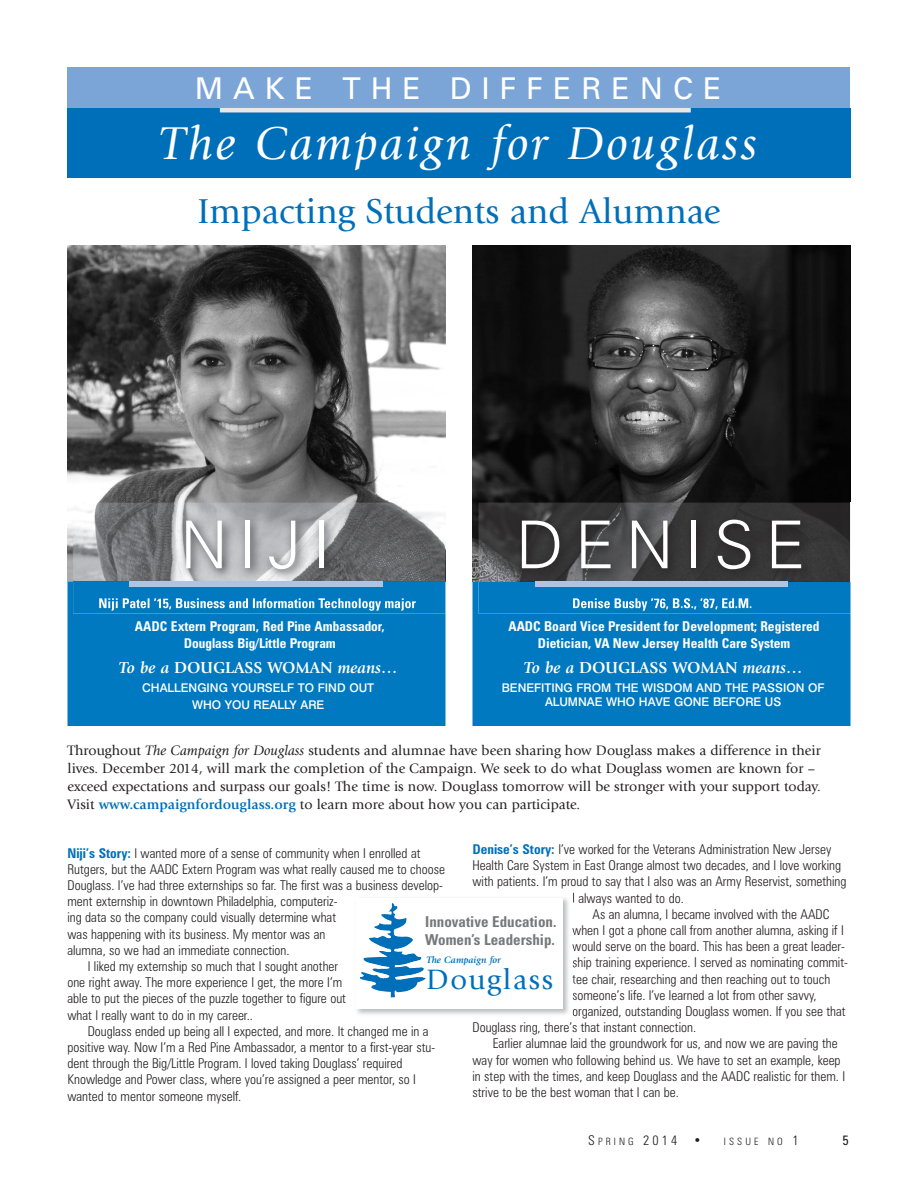
<style>
.page{position:relative;width:918px;height:1188px;background:#fff}
.page>*{position:absolute;margin:0;border:0;box-sizing:border-box;transform-origin:0 0}
.t1{font:300 66px "Univers";letter-spacing:.165em;color:#fff}
.t2{font:italic 48px "Giovanni";letter-spacing:.055em;color:#fff}
.t3{font:36px "Giovanni";color:#006fba}
.t4{font:30px "Univers";letter-spacing:.335em;color:#fff}
.t5{font:29.25px "Giovanni";letter-spacing:.055em;color:#006fba}
.t6{font:700 16.5px "Giovanni";color:#fff}
.t7{font:700 condensed 15px/18px "Univers";color:#76787b}
.t8{font:14.25px/18px "Giovanni";color:#231f20}
.t9{font:300 condensed 13.5px "Zurich BT";color:#231f20}
.t10{font:700 condensed 13.5px/16.2px "Univers";color:#fff;text-align:center}
.t11{font:700 condensed 13.5px/16.2px "Zurich BT";color:#fff;text-align:center}
.t12{font:condensed 13.5px "Zurich BT";color:#231f20}
.t13{font:500 12px/14.4px "Swiss 721 BT";color:#fff;text-align:center}
.t14{font:300 condensed 10.2px "Zurich BT";letter-spacing:.305em;color:#231f20}
.t15{font:italic 700 9.75px "Giovanni";color:#006fba}
.s1{font-style:italic}
.s2{font-weight:700;color:#006fba}
.s3{font-size:10.2px}
.s4{font-size:13.5px}
</style>
<div class="page">
<img style="left:357px;top:898px;width:218px;height:117px">
<svg style="left:573px;top:893px;width:2px;height:10px"></svg>
<svg style="left:572px;top:927px;width:3px;height:9px"></svg>
<svg style="left:572px;top:943px;width:3px;height:8px"></svg>
<svg style="left:572px;top:960px;width:3px;height:25px"></svg>
<svg style="left:573px;top:991px;width:2px;height:9px"></svg>
<svg style="left:573px;top:1008px;width:2px;height:8px"></svg>
<div style="left:356px;top:898px;width:207px;height:111px;background:#fff"></div>
<div style="left:472px;top:582px;width:379px;height:144px;background:#0079c0"></div>
<div style="left:67px;top:68px;width:783px;height:40px;background:#7ca5d7"></div>
<div style="left:67px;top:108px;width:783px;height:69px;background:#006fba"></div>
<hr style="left:220px;top:108px;width:471px;height:4px;background:#e7e8e9">
<img style="left:67px;top:245px;width:378px;height:337px">
<div style="left:67px;top:582px;width:379px;height:144px;background:#0079c0"></div>
<img style="left:73px;top:503px;width:372px;height:111px">
<img style="left:382px;top:582px;width:63px;height:1px">
<img style="left:73px;top:582px;width:57px;height:1px">
<img style="left:99px;top:598px;width:114px;height:13px">
<img style="left:130px;top:582px;width:252px;height:4px">
<img style="left:472px;top:245px;width:378px;height:337px">
<img style="left:850px;top:503px;width:1px;height:79px">
<img style="left:478px;top:503px;width:372px;height:111px">
<img style="left:573px;top:598px;width:110px;height:13px">
<img style="left:535px;top:582px;width:253px;height:4px">
<img style="left:360px;top:903px;width:66px;height:94px">
<h3 class="t4" style="left:195px;top:77px;width:528px">MAKE THE DIFFERENCE</h3>
<h2 class="t2" style="left:159px;top:124px;width:600px">The Campaign for Douglass</h2>
<h3 class="t3" style="left:197px;top:198px;width:525px">Impacting Students and Alumnae</h3>
<h1 class="t1" style="left:180px;top:521px;width:152px">NIJI</h1>
<p class="t11" style="left:135px;top:620px;width:252px">AADC Extern Program, Red Pine Ambassador,<br>Douglass Big/Little Program</p>
<p class="t6" style="left:119px;top:661px;width:280px"><span class="s1">To be a</span> DOUGLASS WOMAN <span class="s1">means…</span></p>
<p class="t13" style="left:142px;top:681px;width:234px;line-height:16.5px">CHALLENGING YOURSELF TO FIND OUT<br>WHO YOU REALLY ARE</p>
<h1 class="t1" style="left:516px;top:521px;width:291px">DENISE</h1>
<p class="t10" style="left:509px;top:620px;width:313px">AADC Board Vice President for Development; Registered<br>Dietician, VA New Jersey Health Care System</p>
<p class="t6" style="left:524px;top:661px;width:280px"><span class="s1">To be a</span> DOUGLASS WOMAN <span class="s1">means…</span></p>
<p class="t13" style="left:502px;top:682px;width:324px">BENEFITING FROM THE WISDOM AND THE PASSION OF<br>ALUMNAE WHO HAVE GONE BEFORE US</p>
<p class="t8" style="left:68px;top:743px;width:755px">Throughout <span class="s1">The Campaign for Douglass</span> students and alumnae have been sharing how Douglass makes a difference in their lives. December 2014, will mark the completion of the Campaign. We seek to do what Douglass women are known for – exceed expectations and surpass our goals! The time is now. Douglass tomorrow will be stronger with your support today.<br>Visit <span class="s2">www.campaignfordouglass.org</span> to learn more about how you can participate.</p>
<p class="t9" style="left:472px;top:844px;width:361px"><span class="s2">Denise’s Story:</span> I’ve worked for the Veterans Administration New Jersey</p>
<p class="t9" style="left:472px;top:860px;width:370px">Health Care System in East Orange almost two decades, and I love working</p>
<p class="t9" style="left:472px;top:877px;width:376px">with patients. I’m proud to say that I also was an Army Reservist, something</p>
<p class="t9" style="left:572px;top:893px;width:113px">I always wanted to do.</p>
<p class="t9" style="left:593px;top:909px;width:239px">As an alumna, I became involved with the AADC</p>
<p class="t9" style="left:572px;top:925px;width:273px">when I got a phone call from another alumna, asking if I</p>
<p class="t9" style="left:572px;top:941px;width:274px">would serve on the board. This has been a great leader-</p>
<p class="t9" style="left:572px;top:958px;width:277px">ship training experience. I served as nominating commit-</p>
<p class="t9" style="left:572px;top:974px;width:260px">tee chair, researching and then reaching out to touch</p>
<p class="t9" style="left:572px;top:990px;width:246px">someone’s life. I’ve learned a lot from other savvy,</p>
<p class="t9" style="left:572px;top:1006px;width:275px">organized, outstanding Douglass women. If you see that</p>
<p class="t9" style="left:472px;top:1022px;width:225px">Douglass ring, there’s that instant connection.</p>
<p class="t9" style="left:493px;top:1039px;width:346px">Earlier alumnae laid the groundwork for us, and now we are paving the</p>
<p class="t9" style="left:472px;top:1055px;width:370px">way for women who following behind us. We have to set an example, keep</p>
<p class="t9" style="left:472px;top:1071px;width:374px">in step with the times, and keep Douglass and the AADC realistic for them. I</p>
<p class="t9" style="left:472px;top:1087px;width:208px">strive to be the best woman that I can be.</p>
<p class="t9" style="left:68px;top:848px;width:355px"><span class="s2">Niji’s Story:</span> I wanted more of a sense of community when I enrolled at</p>
<p class="t9" style="left:67px;top:864px;width:379px">Rutgers, but the AADC Extern Program was what really caused me to choose</p>
<p class="t9" style="left:67px;top:880px;width:377px">Douglass. I’ve had three externships so far. The first was a business develop-</p>
<p class="t9" style="left:67px;top:897px;width:272px">ment externship in downtown Philadelphia, computeriz-</p>
<p class="t9" style="left:67px;top:913px;width:270px">ing data so the company could visually determine what</p>
<p class="t9" style="left:67px;top:929px;width:259px">was happening with its business. My mentor was an</p>
<p class="t9" style="left:67px;top:945px;width:224px">alumna, so we had an immediate connection.</p>
<p class="t9" style="left:88px;top:961px;width:252px">I liked my externship so much that I sought another</p>
<p class="t9" style="left:67px;top:978px;width:276px">one right away. The more experience I get, the more I’m</p>
<p class="t9" style="left:67px;top:994px;width:280px">able to put the pieces of the puzzle together to figure out</p>
<p class="t9" style="left:67px;top:1010px;width:187px">what I really want to do in my career..</p>
<p class="t9" style="left:88px;top:1026px;width:342px">Douglass ended up being all I expected, and more. It changed me in a</p>
<p class="t9" style="left:67px;top:1042px;width:369px">positive way. Now I’m a Red Pine Ambassador, a mentor to a first-year stu-</p>
<p class="t9" style="left:67px;top:1059px;width:337px">dent through the Big/Little Program. I loved taking Douglass’ required</p>
<p class="t9" style="left:67px;top:1075px;width:350px">Knowledge and Power class, where you’re assigned a peer mentor, so I</p>
<p class="t9" style="left:67px;top:1091px;width:175px">wanted to mentor someone myself.</p>
<p class="t7" style="left:425px;top:914px;width:133px">Innovative Education.<br>Women’s Leadership.</p>
<p class="t15" style="left:426px;top:956px;width:76px">The Campaign for</p>
<h3 class="t5" style="left:426px;top:968px;width:129px">Douglass</h3>
<p class="t9" style="left:588px;top:1135px;width:115px">S<span class="s3">PRING</span> 2014 •</p>
<p class="t14" style="left:724px;top:1138px;width:76px">ISSUE NO <span class="s4">1</span></p>
<p class="t12" style="left:843px;top:1135px;width:8px">5</p>
</div>
